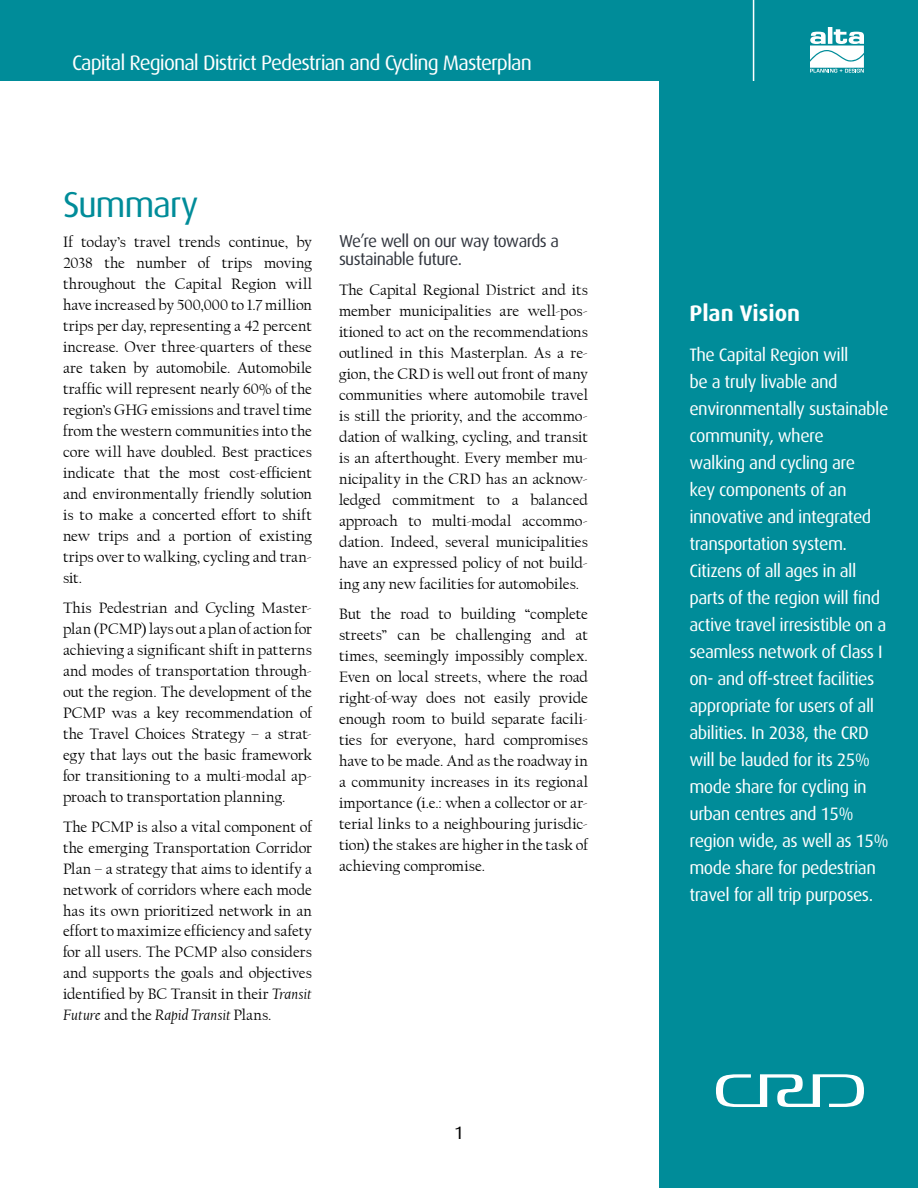
<style>
.page{position:relative;width:918px;height:1188px;background:#fff}
.page>*{position:absolute;margin:0;border:0;box-sizing:border-box;transform-origin:0 0}
.t1{font:36px "Dax OT";letter-spacing:-.035em;color:#008c99}
.t2{font:700 22.5px "Dax OT";color:#fff}
.t3{font:21px "Dax OT";letter-spacing:-.045em;color:#fff}
.t4{font:18px/27px "Dax OT";letter-spacing:-.03em;color:#fff}
.t5{font:18px "Dax OT";color:#000}
.t6{font:17.25px/18px "Dax OT";letter-spacing:-.035em;color:#32363f}
.t7{font:15.75px/21px "Californian FB";color:#000;text-align:justify}
.s1{font-style:italic}
</style>
<div class="page">
<div style="left:0;top:0;width:918px;height:81px;background:#008c99"></div>
<svg style="left:810px;top:27px;width:54px;height:46px"></svg>
<hr style="left:753px;top:0;width:1px;height:94px;background:#fff">
<div style="left:660px;top:81px;width:258px;height:1107px;background:#008c99"></div>
<svg style="left:716px;top:1074px;width:148px;height:33px"></svg>
<h3 class="t3" style="left:72px;top:43px;width:462px">Capital Regional District Pedestrian and Cycling Masterplan</h3>
<h1 class="t1" style="left:63px;top:170px;width:137px">Summary</h1>
<p class="t7" style="left:63px;top:231px;width:251px">If today’s travel trends continue, by 2038 the number of trips moving throughout the Capital Region will have increased by 500,000 to 1.7 million trips per day, representing a 42 percent increase. Over three-quarters of these are taken by automobile. Automobile traffic will represent nearly 60% of the region’s GHG emissions and travel time from the western communities into the core will have doubled. Best practices indicate that the most cost-efficient and environmentally friendly solution is to make a concerted effort to shift new trips and a portion of existing trips over to walking, cycling and tran&shy;sit.</p>
<p class="t7" style="left:63px;top:597px;width:251px">This Pedestrian and Cycling Master&shy;plan (PCMP) lays out a plan of action for achieving a significant shift in patterns and modes of transportation through&shy;out the region. The development of the PCMP was a key recommendation of the Travel Choices Strategy – a strat&shy;egy that lays out the basic framework for transitioning to a multi-modal ap&shy;proach to transportation planning.</p>
<p class="t7" style="left:63px;top:816px;width:251px">The PCMP is also a vital component of the emerging Transportation Corridor Plan – a strategy that aims to identify a network of corridors where each mode has its own prioritized network in an effort to maximize efficiency and safety for all users. The PCMP also considers and supports the goals and objectives identified by BC Transit in their <span class="s1">Transit Future</span> and the <span class="s1">Rapid Transit</span> Plans.</p>
<p class="t6" style="left:339px;top:229px;width:222px">We’re well on our way towards a sustainable future.</p>
<p class="t7" style="left:339px;top:280px;width:251px">The Capital Regional District and its member municipalities are well-pos&shy;itioned to act on the recommendations outlined in this Masterplan. As a re&shy;gion, the CRD is well out front of many communities where automobile travel is still the priority, and the accommo&shy;dation of walking, cycling, and transit is an afterthought. Every member mu&shy;nicipality in the CRD has an acknow&shy;ledged commitment to a balanced approach to multi-modal accommo&shy;dation. Indeed, several municipalities have an expressed policy of not build&shy;ing any new facilities for automobiles.</p>
<p class="t7" style="left:339px;top:604px;width:251px">But the road to building “complete streets” can be challenging and at times, seemingly impossibly complex.<br>Even on local streets, where the road right-of-way does not easily provide enough room to build separate facili&shy;ties for everyone, hard compromises have to be made. And as the roadway in a community increases in its regional importance (i.e.: when a collector or ar&shy;terial links to a neighbouring jurisdic&shy;tion) the stakes are higher in the task of achieving compromise.</p>
<p class="t5" style="left:454px;top:1115px;width:11px">1</p>
<h2 class="t2" style="left:689px;top:292px;width:112px">Plan Vision</h2>
<p class="t4" style="left:689px;top:338px;width:201px">The Capital Region will<br>be a truly livable and environmentally sustainable community, where<br>walking and cycling are<br>key components of an innovative and integrated transportation system.<br>Citizens of all ages in all parts of the region will find active travel irresistible on a seamless network of Class I on- and off-street facilities appropriate for users of all abilities. In 2038, the CRD will be lauded for its 25% mode share for cycling in urban centres and 15% region wide, as well as 15% mode share for pedestrian travel for all trip purposes.</p>
</div>
